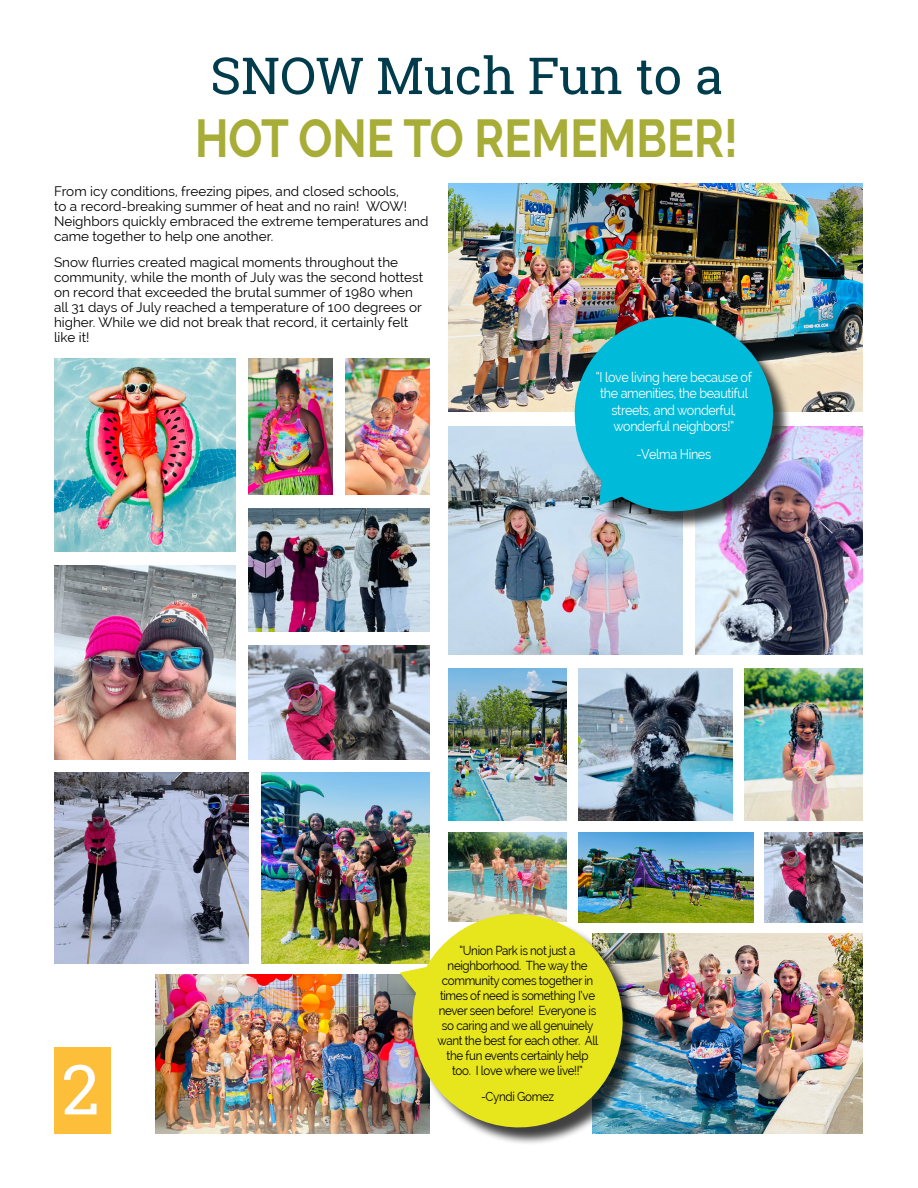
<style>
.page{position:relative;width:918px;height:1188px;background:#fff}
.page>*{position:absolute;margin:0;border:0;box-sizing:border-box;transform-origin:0 0}
.t1{font:69px "Roboto Slab";color:#fff}
.t2{font:700 53.1px "Raleway";color:#a7ad37;scale:.85 1}
.t3{font:51px "Roboto Slab";color:#013c4c}
.t4{font:13.95px/16.4px "Raleway";letter-spacing:-.03em;color:#fff;text-align:center;scale:.91 1}
.t5{font:13.5px/15px "Raleway";color:#000}
.t6{font:12.75px/15px "Raleway";letter-spacing:-.03em;color:#000;text-align:center;scale:.91 1}
</style>
<div class="page">
<img style="left:448px;top:833px;width:119px;height:66px">
<img style="left:642px;top:933px;width:221px;height:201px">
<div style="left:54px;top:1047px;width:56px;height:87px;background:#fdbe39"></div>
<img style="left:448px;top:183px;width:415px;height:229px">
<img style="left:448px;top:426px;width:234px;height:229px">
<img style="left:578px;top:669px;width:155px;height:151px">
<img style="left:54px;top:773px;width:194px;height:190px">
<img style="left:54px;top:358px;width:181px;height:193px">
<img style="left:156px;top:975px;width:242px;height:159px">
<img style="left:262px;top:773px;width:168px;height:190px">
<img style="left:448px;top:668px;width:119px;height:153px">
<img style="left:696px;top:426px;width:167px;height:229px">
<div style="left:577px;top:319px;width:215px;height:211px;background:#000;opacity:.75"></div>
<svg style="left:564px;top:304px;width:220px;height:210px"></svg>
<img style="left:565px;top:307px;width:218px;height:214px">
<div style="left:403px;top:916px;width:239px;height:230px;background:#000;opacity:.75"></div>
<img style="left:398px;top:899px;width:240px;height:244px">
<img style="left:249px;top:358px;width:83px;height:136px">
<img style="left:346px;top:359px;width:83px;height:135px">
<img style="left:54px;top:566px;width:181px;height:193px">
<img style="left:249px;top:508px;width:181px;height:123px">
<img style="left:249px;top:646px;width:181px;height:113px">
<img style="left:744px;top:668px;width:119px;height:153px">
<img style="left:578px;top:833px;width:175px;height:90px">
<img style="left:764px;top:833px;width:99px;height:90px">
<h3 class="t3" style="left:210px;top:41px;width:514px">SNOW Much Fun to a</h3>
<h2 class="t2" style="left:195px;top:108px;width:640px">HOT ONE TO REMEMBER!</h2>
<p class="t5" style="left:54px;top:184px;width:376px">From icy conditions, freezing pipes, and closed schools,<br>to a record-breaking summer of heat and no rain! WOW!<br>Neighbors quickly embraced the extreme temperatures and came together to help one another.</p>
<p class="t5" style="left:54px;top:255px;width:371px">Snow flurries created magical moments throughout the community, while the month of July was the second hottest on record that exceeded the brutal summer of 1980 when all 31 days of July reached a temperature of 100 degrees or higher. While we did not break that record, it certainly felt like it!</p>
<p class="t4" style="left:596px;top:369px;width:173px">“I love living here because of the amenities, the beautiful streets, and wonderful, wonderful neighbors!”</p>
<p class="t4" style="left:637px;top:446px;width:83px">-Velma Hines</p>
<h1 class="t1" style="left:62px;top:1042px;width:40px">2</h1>
<p class="t6" style="left:437px;top:943px;width:178px">“Union Park is not just a neighborhood. The way the community comes together in times of need is something I’ve never seen before! Everyone is so caring and we all genuinely want the best for each other. All the fun events certainly help too. I love where we live!!”</p>
<p class="t6" style="left:481px;top:1089px;width:82px">-Cyndi Gomez</p>
</div>
